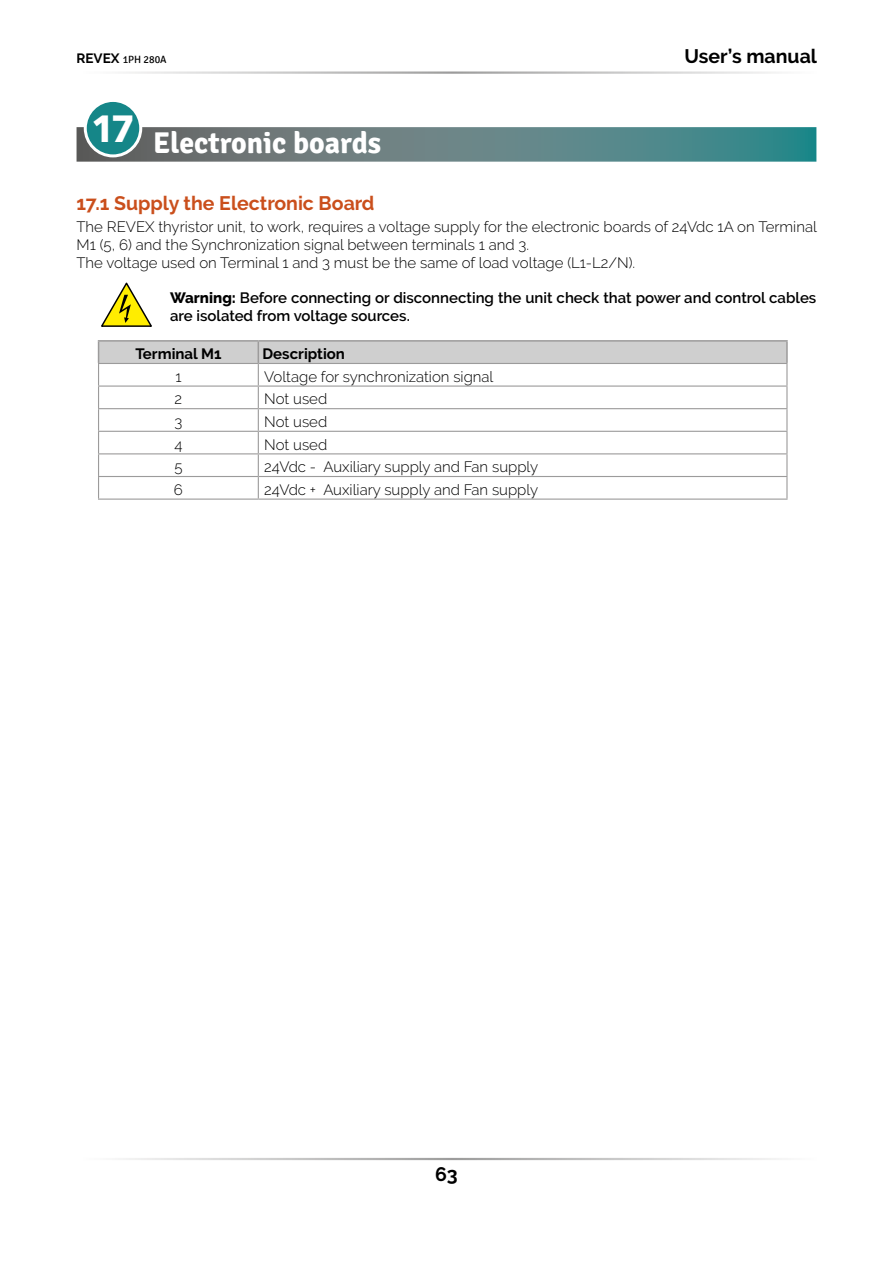
<style>
.page{position:relative;width:893px;height:1263px;background:#fff}
.page>*{position:absolute;margin:0;border:0;box-sizing:border-box;transform-origin:0 0}
.t1{font:700 37.5px "Avenir Next LT Pro";color:#fff}
.t2{font:700 30px "Signika";color:#fff}
.t3{font:700 19.5px "Raleway";color:#ca4f1c}
.t4{font:700 19.5px "Raleway";color:#000}
.t5{font:300 15px/18px "Raleway";color:#000}
.t6{font:600 15px/18px "Raleway";color:#000}
.t7{font:700 15px "Raleway";color:#000}
.t8{font:10.5px "Signika";color:#000}
.s1{font-family:"Raleway";font-weight:700;font-size:13.5px}
.s2{font-weight:800}
</style>
<div class="page">
<svg style="left:77px;top:127px;width:739px;height:35px;background:#5f8183"></svg>
<hr style="left:98px;top:340px;width:160px;height:2px;background:#9c9b9b">
<hr style="left:258px;top:340px;width:530px;height:2px;background:#9c9b9b">
<hr style="left:786px;top:342px;width:2px;height:21px;background:#9c9b9b">
<svg style="left:98px;top:341px;width:689px;height:157px"></svg>
<hr style="left:98px;top:498px;width:160px;height:2px;background:#9c9b9b">
<hr style="left:258px;top:498px;width:529px;height:2px;background:#9c9b9b">
<div style="left:85px;top:100px;width:56px;height:56px;background:#158688;border-radius:50%"></div>
<div style="left:84px;top:99px;width:58px;height:58px;border:3px solid #fff;border-radius:50%"></div>
<svg style="left:101px;top:282px;width:51px;height:45px"></svg>
<p class="t8" style="left:77px;top:54px;width:92px"><span class="s1">REVEX</span> 1PH 280A</p>
<h3 class="t4" style="left:684px;top:45px;width:134px">User’s manual</h3>
<h1 class="t1" style="left:91px;top:106px;width:45px">17</h1>
<h2 class="t2" style="left:153px;top:124px;width:230px">Electronic boards</h2>
<h3 class="t3" style="left:77px;top:192px;width:299px">17.1 Supply the Electronic Board</h3>
<p class="t5" style="left:77px;top:218px;width:742px">The REVEX thyristor unit, to work, requires a voltage supply for the electronic boards of 24Vdc 1A on Terminal<br>M1 (5, 6) and the Synchronization signal between terminals 1 and 3.<br>The voltage used on Terminal 1 and 3 must be the same of load voltage (L1-L2/N).</p>
<p class="t6" style="left:170px;top:289px;width:648px"><span class="s2">Warning:</span> Before connecting or disconnecting the unit check that power and control cables are isolated from voltage sources.</p>
<p class="t7" style="left:135px;top:345px;width:88px">Terminal M1</p>
<p class="t7" style="left:263px;top:345px;width:84px">Description</p>
<p class="t5" style="left:175px;top:367px;width:8px">1</p>
<p class="t5" style="left:264px;top:367px;width:231px">Voltage for synchronization signal</p>
<p class="t5" style="left:175px;top:390px;width:9px">2</p>
<p class="t5" style="left:264px;top:390px;width:64px">Not used</p>
<p class="t5" style="left:174px;top:413px;width:9px">3</p>
<p class="t5" style="left:264px;top:413px;width:64px">Not used</p>
<p class="t5" style="left:174px;top:435px;width:10px">4</p>
<p class="t5" style="left:264px;top:435px;width:64px">Not used</p>
<p class="t5" style="left:174px;top:458px;width:10px">5</p>
<p class="t5" style="left:264px;top:458px;width:275px">24Vdc - Auxiliary supply and Fan supply</p>
<p class="t5" style="left:174px;top:480px;width:10px">6</p>
<p class="t5" style="left:264px;top:480px;width:275px">24Vdc + Auxiliary supply and Fan supply</p>
<h3 class="t4" style="left:435px;top:1163px;width:24px">63</h3>
</div>
